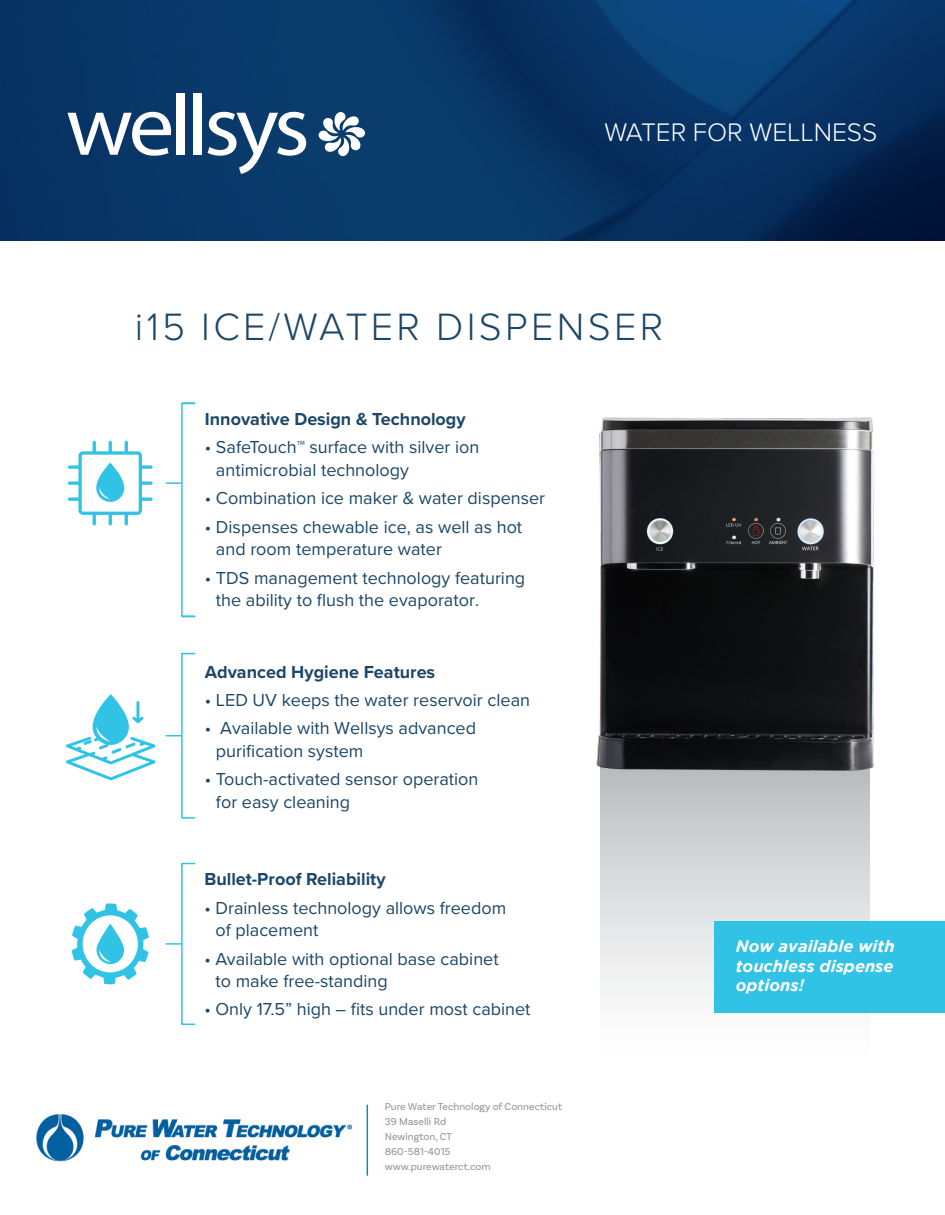
<style>
.page{position:relative;width:945px;height:1215px;background:#fff}
.page>*{position:absolute;margin:0;border:0;box-sizing:border-box;transform-origin:0 0}
.t1{font:300 39.45px "Proxima Nova";letter-spacing:.085em;color:#1c4768}
.t2{font:300 26.25px "Proxima Nova";color:#fff}
.t3{font:18px/22.5px "Proxima Nova";color:#1c4768}
.t4{font:700 18px "Proxima Nova";color:#1c4768}
.Filters{font:italic 700 16.5px/19.8px "Gotham";color:#fff;text-align:justify}
.t5{font:10.5px/15px "Basic Sans";color:#939598}
</style>
<div class="page">
<svg style="left:601px;top:798px;width:268px;height:215px"></svg>
<img style="left:0;top:0;width:945px;height:241px">
<svg style="left:68px;top:112px;width:103px;height:44px"></svg>
<div style="left:177px;top:93px;width:8px;height:62px;background:#fff"></div>
<div style="left:194px;top:93px;width:8px;height:62px;background:#fff"></div>
<svg style="left:208px;top:112px;width:98px;height:62px"></svg>
<svg style="left:319px;top:112px;width:46px;height:44px"></svg>
<img style="left:596px;top:417px;width:278px;height:381px">
<div style="left:715px;top:922px;width:230px;height:91px;background:#31c3e6"></div>
<div style="left:181px;top:863px;width:14px;height:162px;border:2px solid #31c3e6"></div>
<svg style="left:166px;top:943px;width:15px;height:2px"></svg>
<div style="left:181px;top:653px;width:14px;height:166px;border:2px solid #31c3e6"></div>
<svg style="left:166px;top:735px;width:15px;height:1px"></svg>
<div style="left:181px;top:402px;width:15px;height:215px;border:2px solid #31c3e6"></div>
<svg style="left:166px;top:482px;width:15px;height:2px"></svg>
<svg style="left:72px;top:904px;width:77px;height:80px"></svg>
<svg style="left:66px;top:694px;width:90px;height:86px"></svg>
<svg style="left:68px;top:441px;width:85px;height:84px"></svg>
<hr style="left:367px;top:1105px;width:1px;height:71px;background:#1886b6">
<img style="left:36px;top:1115px;width:315px;height:47px">
<p class="t2" style="left:604px;top:113px;width:275px">WATER FOR WELLNESS</p>
<p class="t1" style="left:135px;top:298px;width:530px">i15 ICE/WATER DISPENSER</p>
<p class="t4" style="left:205px;top:406px;width:262px">Innovative Design &amp; Technology</p>
<p class="t3" style="left:216px;top:435px;width:265px;text-indent:-11px">• SafeTouch™ surface with silver ion antimicrobial technology</p>
<p class="t3" style="left:205px;top:486px;width:342px">• Combination ice maker &amp; water dispenser</p>
<p class="t3" style="left:216px;top:515px;width:308px;text-indent:-11px">• Dispenses chewable ice, as well as hot and room temperature water</p>
<p class="t3" style="left:216px;top:566px;width:311px;line-height:22px;text-indent:-11px">• TDS management technology featuring the ability to flush the evaporator.</p>
<p class="t4" style="left:205px;top:658px;width:232px">Advanced Hygiene Features</p>
<p class="t3" style="left:205px;top:688px;width:327px">• LED UV keeps the water reservoir clean</p>
<p class="t3" style="left:216px;top:716px;width:262px;text-indent:-11px">• Available with Wellsys advanced purification system</p>
<p class="t3" style="left:216px;top:767px;width:264px;text-indent:-11px">• Touch-activated sensor operation for easy cleaning</p>
<p class="t4" style="left:204px;top:866px;width:183px">Bullet-Proof Reliability</p>
<p class="t3" style="left:216px;top:895px;width:292px;text-indent:-11px">• Drainless technology allows freedom of placement</p>
<p class="t3" style="left:216px;top:946px;width:285px;text-indent:-11px">• Available with optional base cabinet to make free-standing</p>
<p class="t3" style="left:204px;top:997px;width:328px">• Only 17.5” high – fits under most cabinet</p>
<p class="t5" style="left:385px;top:1099px;width:179px">Pure Water Technology of Connecticut<br>39 Maselli Rd<br>Newington, CT<br>860-581-4015<br>www.purewaterct.com</p>
<p class="Filters" style="left:736px;top:936px;width:160px">Now available with touchless dispense options!</p>
</div>
